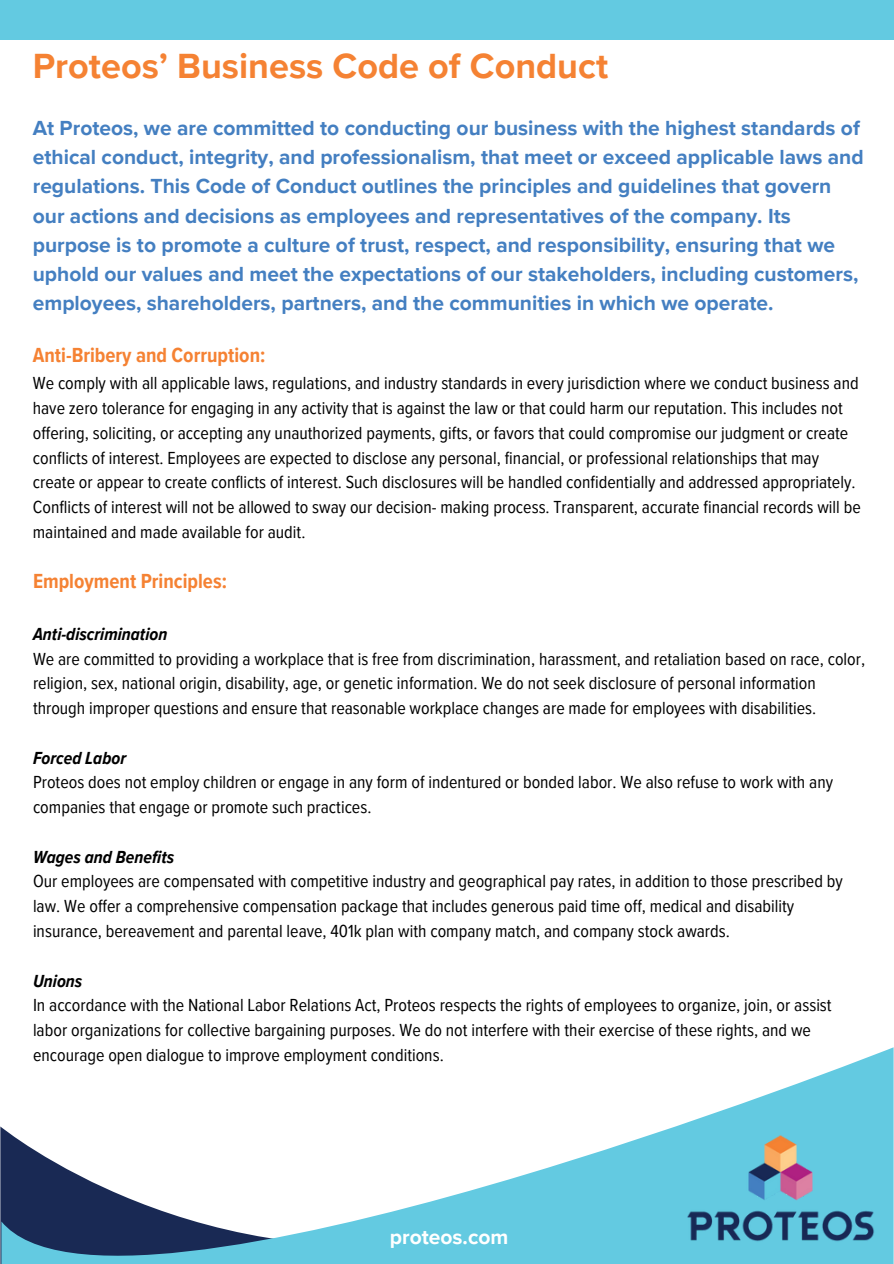
<style>
.page{position:relative;width:894px;height:1264px;background:#fff}
.page>*{position:absolute;margin:0;border:0;box-sizing:border-box;transform-origin:0 0}
.t1{font:700 36px "Proxima Nova";color:#f58233}
.t2{font:700 21px/29.2px "Proxima Nova";color:#447fc1}
.t3{font:700 21px "Proxima Nova Cond";color:#f58233}
.t4{font:700 21px "Proxima Nova";color:#fff}
.t5{font:18px/24.8px "Proxima Nova Cond";color:#000}
.t6{font:italic 700 18px "Proxima Nova Cond";color:#000}
</style>
<div class="page">
<div style="left:0;top:0;width:893px;height:39px;background:#63cae1"></div>
<svg style="left:1px;top:1047px;width:892px;height:216px"></svg>
<img style="left:667px;top:1115px;width:226px;height:145px">
<h2 class="t1" style="left:33px;top:45px;width:577px">Proteos’ Business Code of Conduct</h2>
<p class="t2" style="left:33px;top:113px;width:832px">At Proteos, we are committed to conducting our business with the highest standards of ethical conduct, integrity, and professionalism, that meet or exceed applicable laws and regulations. This Code of Conduct outlines the principles and guidelines that govern our actions and decisions as employees and representatives of the company. Its purpose is to promote a culture of trust, respect, and responsibility, ensuring that we uphold our values and meet the expectations of our stakeholders, including customers, employees, shareholders, partners, and the communities in which we operate.</p>
<p class="t3" style="left:33px;top:343px;width:234px">Anti-Bribery and Corruption:</p>
<h2 class="t5" style="left:33px;top:371px;width:829px">We comply with all applicable laws, regulations, and industry standards in every jurisdiction where we conduct business and have zero tolerance for engaging in any activity that is against the law or that could harm our reputation. This includes not offering, soliciting, or accepting any unauthorized payments, gifts, or favors that could compromise our judgment or create conflicts of interest. Employees are expected to disclose any personal, financial, or professional relationships that may create or appear to create conflicts of interest. Such disclosures will be handled confidentially and addressed appropriately.<br>Conflicts of interest will not be allowed to sway our decision- making process. Transparent, accurate financial records will be maintained and made available for audit.</h2>
<p class="t3" style="left:33px;top:568px;width:195px">Employment Principles:</p>
<p class="t6" style="left:33px;top:623px;width:136px">Anti-discrimination</p>
<p class="t5" style="left:33px;top:646px;width:833px">We are committed to providing a workplace that is free from discrimination, harassment, and retaliation based on race, color, religion, sex, national origin, disability, age, or genetic information. We do not seek disclosure of personal information through improper questions and ensure that reasonable workplace changes are made for employees with disabilities.</p>
<p class="t6" style="left:33px;top:747px;width:95px">Forced Labor</p>
<p class="t5" style="left:33px;top:770px;width:801px">Proteos does not employ children or engage in any form of indentured or bonded labor. We also refuse to work with any companies that engage or promote such practices.</p>
<p class="t6" style="left:33px;top:846px;width:143px">Wages and Benefits</p>
<p class="t5" style="left:33px;top:869px;width:811px">Our employees are compensated with competitive industry and geographical pay rates, in addition to those prescribed by law. We offer a comprehensive compensation package that includes generous paid time off, medical and disability insurance, bereavement and parental leave, 401k plan with company match, and company stock awards.</p>
<p class="t6" style="left:33px;top:969px;width:51px">Unions</p>
<h2 class="t5" style="left:33px;top:993px;width:800px">In accordance with the National Labor Relations Act, Proteos respects the rights of employees to organize, join, or assist labor organizations for collective bargaining purposes. We do not interfere with their exercise of these rights, and we encourage open dialogue to improve employment conditions.</h2>
<p class="t4" style="left:390px;top:1224px;width:120px">proteos.com</p>
</div>
